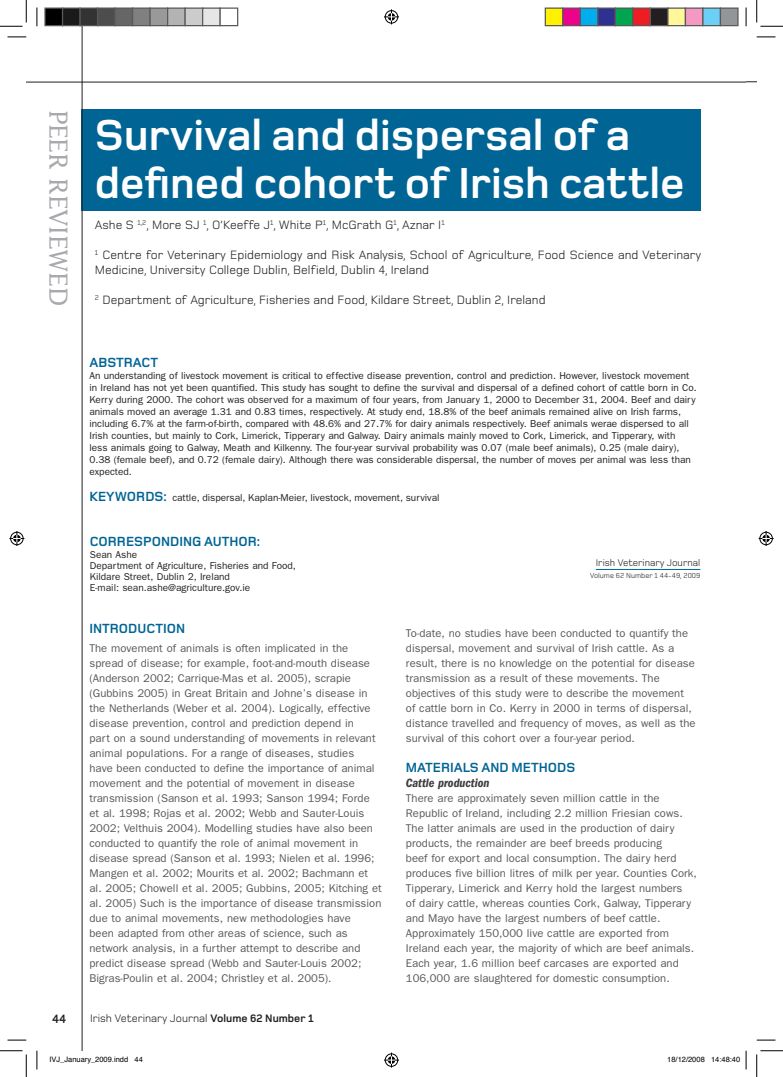
<style>
.page{position:relative;width:783px;height:1077px;background:#fff}
.page>*{position:absolute;margin:0;border:0;box-sizing:border-box;transform-origin:0 0}
.t1{font:700 45px/47.5px "Foundry Monoline";color:#fff}
.t2{font:25px "Lucida";color:#a8a9ad}
.t3{font:700 13.75px "Foundry Monoline";color:#006494}
.t4{font:12.5px/15px "Foundry Monoline";color:#231f20}
.t5{font:italic 600 condensed 12.5px "Franklin Gothic";color:#3e3e3f}
.t6{font:700 12.5px "Foundry Monoline";color:#231f20}
.t7{font:11.25px/15px "Franklin Gothic";letter-spacing:.005em;color:#57585a}
.t8{font:11.25px "Foundry Monoline";color:#231f20}
.t9{font:10px/12px "Franklin Gothic";color:#231f20}
.t10{font:10px "Foundry Monoline";color:#231f20}
.t11{font:7.5px "Helvetica";color:#000}
.t12{font:7.5px "Foundry Monoline";color:#231f20}
.s1{font-family:"Foundry Monoline";font-weight:700;font-size:13.75px;color:#006494}
.s2{font-weight:700}
</style>
<div class="page">
<hr style="left:26px;top:82px;width:720px;height:1px;background:#231f20">
<div style="left:82px;top:110px;width:619px;height:101px;background:#006494"></div>
<hr style="left:595px;top:569px;width:105px;height:1px;background:#006494">
<hr style="left:82px;top:26px;width:1px;height:1024px;background:#231f20">
<svg style="left:8px;top:36px;width:18px;height:2px"></svg>
<svg style="left:756px;top:36px;width:19px;height:2px"></svg>
<svg style="left:8px;top:1039px;width:18px;height:1px"></svg>
<svg style="left:756px;top:1039px;width:19px;height:1px"></svg>
<svg style="left:36px;top:8px;width:2px;height:18px"></svg>
<svg style="left:36px;top:1050px;width:2px;height:19px"></svg>
<svg style="left:745px;top:8px;width:1px;height:18px"></svg>
<svg style="left:0;top:0;width:27px;height:27px"></svg>
<svg style="left:0;top:1050px;width:27px;height:27px"></svg>
<svg style="left:756px;top:0;width:26px;height:27px"></svg>
<svg style="left:756px;top:1050px;width:26px;height:27px"></svg>
<svg style="left:384px;top:9px;width:15px;height:15px"></svg>
<svg style="left:384px;top:1052px;width:15px;height:15px"></svg>
<svg style="left:9px;top:531px;width:15px;height:15px"></svg>
<svg style="left:758px;top:531px;width:15px;height:15px"></svg>
<div style="left:45px;top:8px;width:18px;height:18px;background:#000"></div>
<div style="left:44px;top:8px;width:19px;height:18px;border:1px solid #595959"></div>
<div style="left:63px;top:8px;width:17px;height:18px;background:#1a1a1a"></div>
<div style="left:62px;top:8px;width:19px;height:18px;border:1px solid #595959"></div>
<div style="left:80px;top:8px;width:18px;height:18px;background:#333"></div>
<div style="left:79px;top:8px;width:19px;height:18px;border:1px solid #595959"></div>
<div style="left:98px;top:8px;width:17px;height:18px;background:#4d4d4d"></div>
<div style="left:97px;top:8px;width:19px;height:18px;border:1px solid #595959"></div>
<div style="left:115px;top:8px;width:18px;height:18px;background:#666"></div>
<div style="left:114px;top:8px;width:19px;height:18px;border:1px solid #595959"></div>
<div style="left:133px;top:8px;width:17px;height:18px;background:#808080"></div>
<div style="left:132px;top:8px;width:19px;height:18px;border:1px solid #595959"></div>
<div style="left:150px;top:8px;width:18px;height:18px;background:#999"></div>
<div style="left:149px;top:8px;width:19px;height:18px;border:1px solid #595959"></div>
<div style="left:168px;top:8px;width:17px;height:18px;background:#b3b3b3"></div>
<div style="left:167px;top:8px;width:19px;height:18px;border:1px solid #595959"></div>
<div style="left:185px;top:8px;width:18px;height:18px;background:#ccc"></div>
<div style="left:184px;top:8px;width:19px;height:18px;border:1px solid #595959"></div>
<div style="left:203px;top:8px;width:17px;height:18px;background:#e6e6e6"></div>
<div style="left:202px;top:8px;width:19px;height:18px;border:1px solid #595959"></div>
<div style="left:219px;top:8px;width:19px;height:18px;border:1px solid #595959"></div>
<div style="left:545px;top:8px;width:17px;height:18px;background:#fff101"></div>
<div style="left:544px;top:8px;width:19px;height:18px;border:1px solid #595959"></div>
<div style="left:562px;top:8px;width:18px;height:18px;background:#ed028c"></div>
<div style="left:562px;top:8px;width:19px;height:18px;border:1px solid #595959"></div>
<div style="left:580px;top:8px;width:17px;height:18px;background:#00aeef"></div>
<div style="left:579px;top:8px;width:19px;height:18px;border:1px solid #595959"></div>
<div style="left:597px;top:8px;width:18px;height:18px;background:#2e3092"></div>
<div style="left:597px;top:8px;width:19px;height:18px;border:1px solid #595959"></div>
<div style="left:615px;top:8px;width:17px;height:18px;background:#00a54f"></div>
<div style="left:614px;top:8px;width:19px;height:18px;border:1px solid #595959"></div>
<div style="left:632px;top:8px;width:18px;height:18px;background:#ee1d23"></div>
<div style="left:632px;top:8px;width:19px;height:18px;border:1px solid #595959"></div>
<div style="left:650px;top:8px;width:17px;height:18px;background:#231f20"></div>
<div style="left:649px;top:8px;width:19px;height:18px;border:1px solid #595959"></div>
<div style="left:667px;top:8px;width:18px;height:18px;background:#fff79a"></div>
<div style="left:667px;top:8px;width:19px;height:18px;border:1px solid #595959"></div>
<div style="left:685px;top:8px;width:17px;height:18px;background:#f499c2"></div>
<div style="left:684px;top:8px;width:19px;height:18px;border:1px solid #595959"></div>
<div style="left:702px;top:8px;width:18px;height:18px;background:#6bcff6"></div>
<div style="left:702px;top:8px;width:19px;height:18px;border:1px solid #595959"></div>
<div style="left:720px;top:8px;width:17px;height:18px;background:#939598"></div>
<div style="left:719px;top:8px;width:19px;height:18px;border:1px solid #595959"></div>
<svg style="left:745px;top:1050px;width:1px;height:19px"></svg>
<h2 class="t2" style="left:74px;top:110px;width:198px;rotate:90deg">PEER reviewed</h2>
<h1 class="t1" style="left:95px;top:112px;width:591px">SURVIVAL AND DISPERSAL OF A<br>DEFINED COHORT OF IRISH CATTLE</h1>
<p class="t4" style="left:95px;top:218px;width:351px">Ashe S <sup>1,2</sup>, More SJ <sup>1</sup>, O’Keeffe J<sup>1</sup>, White P<sup>1</sup>, McGrath G<sup>1</sup>, Aznar I<sup>1</sup></p>
<p class="t4" style="left:95px;top:248px;width:607px"><sup>1</sup> Centre for Veterinary Epidemiology and Risk Analysis, School of Agriculture, Food Science and Veterinary<br>Medicine, University College Dublin, Belfield, Dublin 4, Ireland</p>
<p class="t4" style="left:95px;top:293px;width:452px"><sup>2</sup> Department of Agriculture, Fisheries and Food, Kildare Street, Dublin 2, Ireland</p>
<p class="t3" style="left:89px;top:355px;width:70px">ABSTRACT</p>
<p class="t9" style="left:89px;top:369px;width:608px">An understanding of livestock movement is critical to effective disease prevention, control and prediction. However, livestock movement in Ireland has not yet been quantified. This study has sought to define the survival and dispersal of a defined cohort of cattle born in Co.<br>Kerry during 2000. The cohort was observed for a maximum of four years, from January 1, 2000 to December 31, 2004. Beef and dairy animals moved an average 1.31 and 0.83 times, respectively. At study end, 18.8% of the beef animals remained alive on Irish farms, including 6.7% at the farm-of-birth, compared with 48.6% and 27.7% for dairy animals respectively. Beef animals werae dispersed to all Irish counties, but mainly to Cork, Limerick, Tipperary and Galway. Dairy animals mainly moved to Cork, Limerick, and Tipperary, with<br>less animals going to Galway, Meath and Kilkenny. The four-year survival probability was 0.07 (male beef animals), 0.25 (male dairy), 0.38 (female beef), and 0.72 (female dairy). Although there was considerable dispersal, the number of moves per animal was less than expected.</p>
<p class="t9" style="left:89px;top:491px;width:351px"><span class="s1">KEYWORDS:</span> cattle, dispersal, Kaplan-Meier, livestock, movement, survival</p>
<p class="t3" style="left:90px;top:534px;width:172px">CORRESPONDING AUTHOR:</p>
<p class="t9" style="left:90px;top:548px;width:207px;line-height:11.2px">Sean Ashe<br>Department of Agriculture, Fisheries and Food, Kildare Street, Dublin 2, Ireland<br>E-mail: sean.ashe@agriculture.gov.ie</p>
<p class="t3" style="left:89px;top:620px;width:95px">INTRODUCTION</p>
<p class="t7" style="left:89px;top:640px;width:294px">The movement of animals is often implicated in the spread of disease; for example, foot‑and‑mouth disease (Anderson 2002; Carrique-Mas et al. 2005), scrapie (Gubbins 2005) in Great Britain and Johne’s disease in the Netherlands (Weber et al. 2004). Logically, effective disease prevention, control and prediction depend in<br>part on a sound understanding of movements in relevant animal populations. For a range of diseases, studies<br>have been conducted to define the importance of animal movement and the potential of movement in disease transmission (Sanson et al. 1993; Sanson 1994; Forde et al. 1998; Rojas et al. 2002; Webb and Sauter-Louis 2002; Velthuis 2004). Modelling studies have also been conducted to quantify the role of animal movement in disease spread (Sanson et al. 1993; Nielen et al. 1996; Mangen et al. 2002; Mourits et al. 2002; Bachmann et al. 2005; Chowell et al. 2005; Gubbins, 2005; Kitching et al. 2005) Such is the importance of disease transmission due to animal movements, new methodologies have<br>been adapted from other areas of science, such as network analysis, in a further attempt to describe and predict disease spread (Webb and Sauter-Louis 2002; Bigras‑Poulin et al. 2004; Christley et al. 2005).</p>
<p class="t10" style="left:595px;top:557px;width:106px">Irish Veterinary Journal</p>
<p class="t12" style="left:590px;top:571px;width:112px">Volume 62 Number 1 44-49, 2009</p>
<p class="t7" style="left:406px;top:625px;width:291px">To-date, no studies have been conducted to quantify the dispersal, movement and survival of Irish cattle. As a result, there is no knowledge on the potential for disease transmission as a result of these movements. The objectives of this study were to describe the movement of cattle born in Co. Kerry in 2000 in terms of dispersal, distance travelled and frequency of moves, as well as the survival of this cohort over a four-year period.</p>
<p class="t3" style="left:406px;top:760px;width:171px">MATERIALS AND METHODS</p>
<p class="t5" style="left:406px;top:776px;width:85px">Cattle production</p>
<p class="t7" style="left:406px;top:790px;width:292px">There are approximately seven million cattle in the Republic of Ireland, including 2.2 million Friesian cows.<br>The latter animals are used in the production of dairy products, the remainder are beef breeds producing<br>beef for export and local consumption. The dairy herd produces five billion litres of milk per year. Counties Cork, Tipperary, Limerick and Kerry hold the largest numbers<br>of dairy cattle, whereas counties Cork, Galway, Tipperary and Mayo have the largest numbers of beef cattle.<br>Approximately 150,000 live cattle are exported from Ireland each year, the majority of which are beef animals.<br>Each year, 1.6 million beef carcases are exported and 106,000 are slaughtered for domestic consumption.</p>
<p class="t6" style="left:52px;top:1011px;width:16px">44</p>
<p class="t8" style="left:90px;top:1012px;width:225px">Irish Veterinary Journal <span class="s2">VOLUME 62 NUMBER 1</span></p>
<p class="t11" style="left:49px;top:1053px;width:95px">IVJ_January_2009.indd 44</p>
<p class="t11" style="left:667px;top:1053px;width:74px">18/12/2008 14:48:40</p>
</div>
